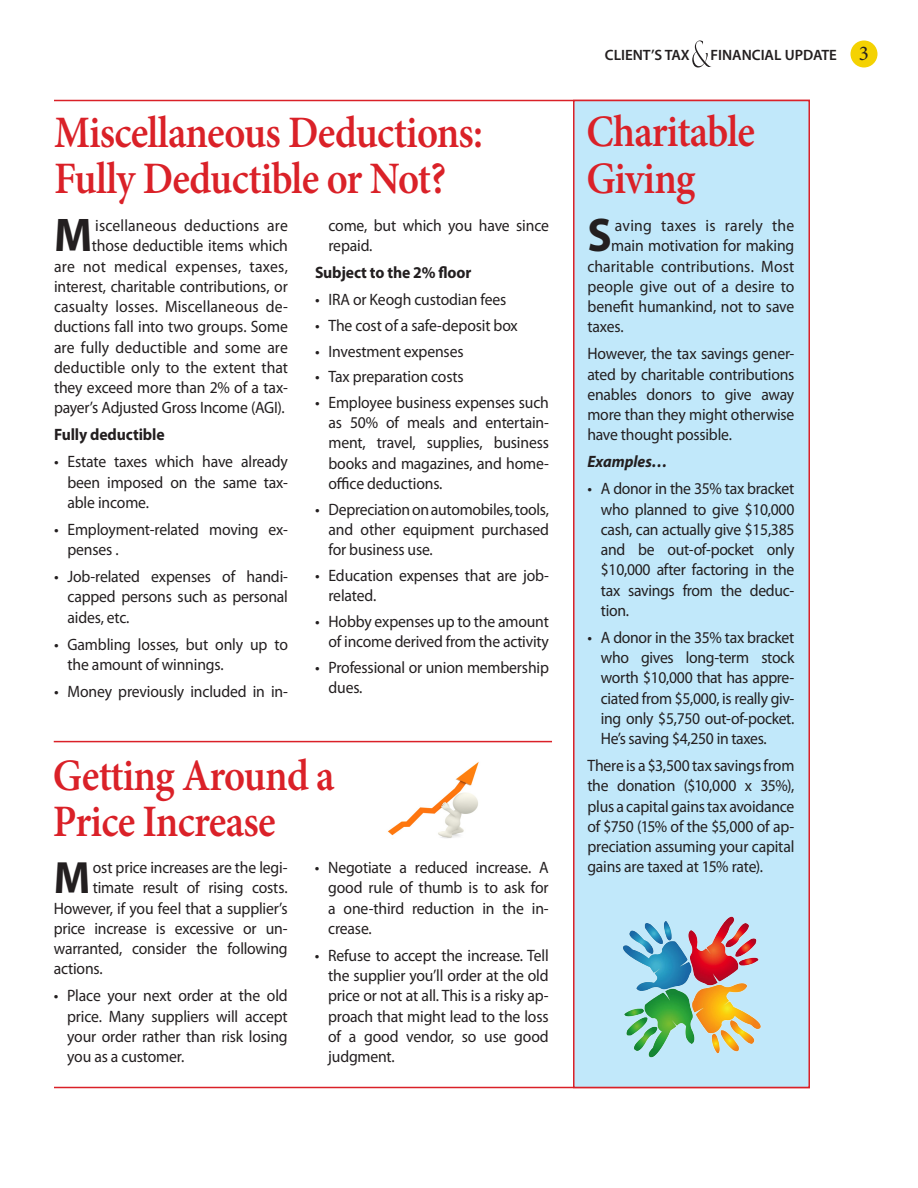
<style>
.page{position:relative;width:918px;height:1188px;background:#fff}
.page>*{position:absolute;margin:0;border:0;box-sizing:border-box;transform-origin:0 0}
.Body_1b_Initial_Cap{font:700 47.55px "Myriad Pro";color:#231f20;scale:.95 1}
.Body_1b_Initial_Cap-2{font:700 45.45px "Myriad Pro";color:#231f20;scale:.95 1}
.Head_1B_a{font:600 45px/46.5px "Minion Pro";letter-spacing:-.02em;color:#da2128;scale:.9 1}
.Page_Number{font:21px "Minion Pro";color:#231f20}
.Bullet_1b{font:16.5px/20.2px "Myriad Pro";letter-spacing:-.01em;color:#231f20;text-align:justify;scale:.95 1}
.Body_1b_Initial_Cap-3{font:16.5px "Myriad Pro";letter-spacing:-.005em;color:#231f20;scale:.95 1}
.Body_1b{font:16.5px/20.2px "Myriad Pro";letter-spacing:-.015em;color:#231f20;text-align:justify;scale:.95 1}
.Body_1b_Initial_Cap-4{font:16.5px "Myriad Pro";letter-spacing:.015em;color:#231f20;scale:.95 1}
.Body_1b-2{font:700 16.5px "Myriad Pro";letter-spacing:-.005em;color:#231f20;scale:.95 1}
.Body_1b-3{font:16.5px/25.7px "Myriad Pro";letter-spacing:-.015em;color:#231f20;text-align:justify}
.Body_1b-4{font:italic 700 16.5px "Myriad Pro";letter-spacing:-.005em;color:#231f20;scale:.95 1}
.CTFU_Page_Header{font:600 15px "Myriad Pro";color:#231f20}
</style>
<div class="page">
<div style="left:850px;top:40px;width:28px;height:28px;background:#f4d202;border-radius:50%"></div>
<svg style="left:692px;top:40px;width:20px;height:28px"></svg>
<hr style="left:54px;top:100px;width:756px;height:1px;background:#da2128">
<hr style="left:54px;top:1087px;width:756px;height:1px;background:#da2128">
<hr style="left:54px;top:741px;width:498px;height:1px;background:#da2128">
<img style="left:388px;top:762px;width:91px;height:77px">
<div style="left:572px;top:99px;width:238px;height:990px;background:#c1e8fa"></div>
<img style="left:623px;top:906px;width:139px;height:162px">
<p class="Head_1B_a" style="left:54px;top:109px;width:478px">Miscellaneous Deductions:<br>Fully Deductible or Not?</p>
<p class="Body_1b_Initial_Cap" style="left:54px;top:204px;width:42px">M</p>
<p class="Body_1b_Initial_Cap-3" style="left:95px;top:215px;width:204px">iscellaneous deductions are</p>
<p class="Body_1b_Initial_Cap-3" style="left:92px;top:236px;width:208px">those deductible items which</p>
<p class="Body_1b_Initial_Cap-4" style="left:54px;top:256px;width:248px">are not medical expenses, taxes,</p>
<p class="Body_1b_Initial_Cap-3" style="left:54px;top:276px;width:248px">interest, charitable contributions, or</p>
<p class="Body_1b_Initial_Cap-3" style="left:54px;top:296px;width:236px">casualty losses. Miscellaneous de--</p>
<p class="Body_1b_Initial_Cap-3" style="left:54px;top:317px;width:248px">ductions fall into two groups. Some</p>
<p class="Body_1b_Initial_Cap-3" style="left:54px;top:337px;width:248px">are fully deductible and some are</p>
<p class="Body_1b_Initial_Cap-3" style="left:54px;top:357px;width:248px">deductible only to the extent that</p>
<p class="Body_1b_Initial_Cap-3" style="left:54px;top:377px;width:248px">they exceed more than 2% of a tax-</p>
<p class="Body_1b_Initial_Cap-3" style="left:54px;top:398px;width:244px">payer’s Adjusted Gross Income (AGI).</p>
<p class="Body_1b-2" style="left:54px;top:424px;width:118px">Fully deductible</p>
<p class="Bullet_1b" style="left:68px;top:451px;width:234px">Estate taxes which have already been imposed on the same tax&shy;able income.</p>
<p class="Bullet_1b" style="left:68px;top:519px;width:234px">Employment-related moving ex&shy;penses .</p>
<p class="Bullet_1b" style="left:68px;top:566px;width:234px">Job-related expenses of handi&shy;capped persons such as personal aides, etc.</p>
<p class="Bullet_1b" style="left:68px;top:634px;width:234px">Gambling losses, but only up to the amount of winnings.</p>
<p class="Bullet_1b" style="left:68px;top:681px;width:234px">Money previously included in in-</p>
<p class="Body_1b-3" style="left:54px;top:449px;width:6px">•</p>
<p class="Body_1b-3" style="left:54px;top:516px;width:6px">•</p>
<p class="Body_1b-3" style="left:54px;top:563px;width:6px">•</p>
<p class="Body_1b-3" style="left:54px;top:631px;width:6px">•</p>
<p class="Body_1b-3" style="left:54px;top:678px;width:6px">•</p>
<p class="Bullet_1b" style="left:329px;top:215px;width:234px">come, but which you have since repaid.</p>
<p class="Body_1b-2" style="left:315px;top:262px;width:166px">Subject to the 2% floor</p>
<p class="Bullet_1b" style="left:329px;top:289px;width:189px">IRA or Keogh custodian fees</p>
<p class="Bullet_1b" style="left:329px;top:315px;width:201px">The cost of a safe-deposit box</p>
<p class="Bullet_1b" style="left:329px;top:341px;width:144px">Investment expenses</p>
<p class="Bullet_1b" style="left:329px;top:366px;width:144px">Tax preparation costs</p>
<p class="Bullet_1b" style="left:329px;top:392px;width:234px">Employee business expenses such as 50% of meals and entertain&shy;ment, travel, supplies, business books and magazines, and home&shy;office deductions.</p>
<p class="Bullet_1b" style="left:329px;top:499px;width:234px">Depreciationonautomobiles,tools, and other equipment purchased for business use.</p>
<p class="Bullet_1b" style="left:329px;top:565px;width:234px">Education expenses that are job&shy;related.</p>
<p class="Bullet_1b" style="left:329px;top:611px;width:234px">Hobby expenses up to the amount of income derived from the activity</p>
<p class="Bullet_1b" style="left:329px;top:657px;width:234px">Professional or union membership dues.</p>
<p class="Body_1b-3" style="left:315px;top:287px;width:6px">• • • • •</p>
<p class="Body_1b-3" style="left:315px;top:496px;width:6px">•</p>
<p class="Body_1b-3" style="left:315px;top:562px;width:6px">•</p>
<p class="Body_1b-3" style="left:315px;top:608px;width:6px">•</p>
<p class="Body_1b-3" style="left:315px;top:654px;width:6px">•</p>
<p class="Head_1B_a" style="left:53px;top:752px;width:315px">Getting Around a<br>Price Increase</p>
<p class="Body_1b_Initial_Cap-2" style="left:54px;top:848px;width:40px">M</p>
<p class="Body_1b_Initial_Cap-3" style="left:93px;top:857px;width:203px">ost price increases are the legi--</p>
<p class="Body_1b_Initial_Cap-3" style="left:93px;top:878px;width:207px">timate result of rising costs.</p>
<p class="Body_1b_Initial_Cap-3" style="left:54px;top:898px;width:248px">However, if you feel that a supplier’s</p>
<p class="Body_1b_Initial_Cap-3" style="left:54px;top:918px;width:247px">price increase is excessive or un-</p>
<p class="Body_1b_Initial_Cap-3" style="left:54px;top:938px;width:248px">warranted, consider the following</p>
<p class="Body_1b_Initial_Cap-3" style="left:54px;top:959px;width:53px">actions.</p>
<p class="Bullet_1b" style="left:67px;top:985px;width:234px">Place your next order at the old price. Many suppliers will accept your order rather than risk losing you as a customer.</p>
<p class="Body_1b-3" style="left:54px;top:983px;width:6px">•</p>
<p class="Body_1b-3" style="left:315px;top:854px;width:6px">•</p>
<p class="Body_1b-3" style="left:315px;top:942px;width:6px">•</p>
<p class="Bullet_1b" style="left:328px;top:857px;width:234px">Negotiate a reduced increase. A good rule of thumb is to ask for a one-third reduction in the in&shy;crease.</p>
<p class="Bullet_1b" style="left:328px;top:945px;width:234px">Refuse to accept the increase. Tell the supplier you’ll order at the old price or not at all. This is a risky ap&shy;proach that might lead to the loss of a good vendor, so use good judgment.</p>
<p class="CTFU_Page_Header" style="left:605px;top:45px;width:86px">CLIENT’S TAX</p>
<p class="CTFU_Page_Header" style="left:710px;top:45px;width:128px">FINANCIAL UPDATE</p>
<p class="Page_Number" style="left:859px;top:39px;width:12px">3</p>
<p class="Head_1B_a" style="left:586px;top:109px;width:189px">Charitable</p>
<p class="Head_1B_a" style="left:586px;top:155px;width:123px">Giving</p>
<p class="Body_1b_Initial_Cap" style="left:587px;top:204px;width:27px">S</p>
<p class="Body_1b_Initial_Cap-4" style="left:615px;top:215px;width:190px">aving taxes is rarely the</p>
<p class="Body_1b_Initial_Cap-3" style="left:611px;top:236px;width:194px">main motivation for making</p>
<p class="Body_1b_Initial_Cap-3" style="left:587px;top:256px;width:219px">charitable contributions. Most</p>
<p class="Body_1b_Initial_Cap-3" style="left:587px;top:276px;width:219px">people give out of a desire to</p>
<p class="Body_1b_Initial_Cap-3" style="left:587px;top:296px;width:219px">benefit humankind, not to save</p>
<p class="Body_1b_Initial_Cap-3" style="left:587px;top:317px;width:40px">taxes.</p>
<p class="Body_1b" style="left:587px;top:343px;width:219px">However, the tax savings gener&shy;ated by charitable contributions enables donors to give away more than they might otherwise have thought possible.</p>
<p class="Body_1b-4" style="left:587px;top:451px;width:86px">Examples…</p>
<p class="Bullet_1b" style="left:601px;top:478px;width:205px">A donor in the 35% tax bracket who planned to give $10,000 cash, can actually give $15,385 and be out-of-pocket only $10,000 after factoring in the tax savings from the deduc&shy;tion.</p>
<p class="Bullet_1b" style="left:601px;top:627px;width:205px">A donor in the 35% tax bracket who gives long-term stock worth $10,000 that has appre&shy;ciated from $5,000, is really giv&shy;ing only $5,750 out-of-pocket.<br>He’s saving $4,250 in taxes.</p>
<p class="Body_1b" style="left:587px;top:755px;width:219px">There is a $3,500 tax savingsfrom the donation ($10,000 x 35%), plus a capital gains tax avoidance of $750 (15% of the $5,000 of ap&shy;preciation assuming your capital gains are taxed at 15% rate).</p>
<p class="Body_1b-3" style="left:587px;top:476px;width:6px">•</p>
<p class="Body_1b-3" style="left:587px;top:624px;width:6px">•</p>
</div>
